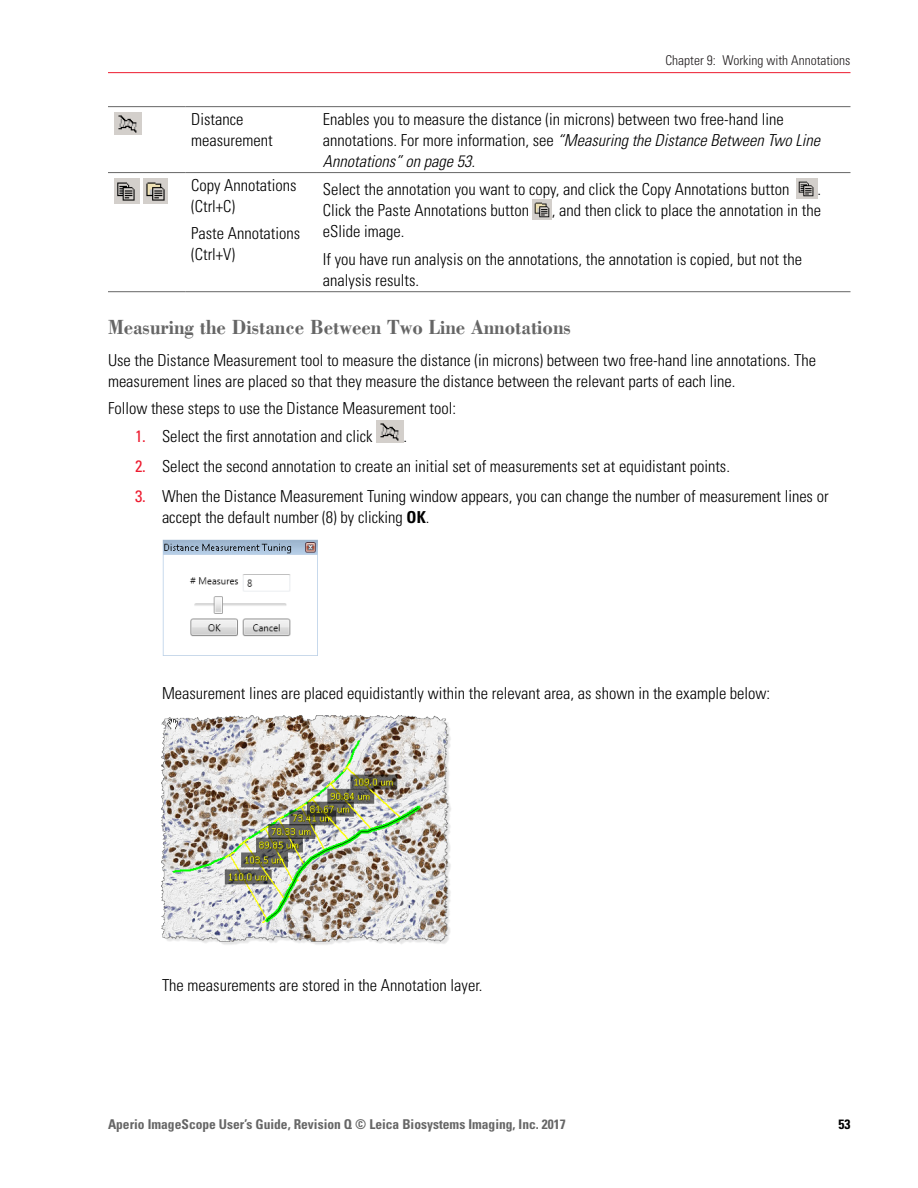
<style>
.page{position:relative;width:918px;height:1188px;background:#fff}
.page>*{position:absolute;margin:0;border:0;box-sizing:border-box;transform-origin:0 0}
.Heading_2{font:700 21px "Leicana";color:#666}
.Table_cell_11pt_spac{font:300 condensed 16.5px/21px "Univers LT Std";color:#000}
.Body_under_number_in{font:300 condensed 16.5px "Univers LT Std";color:#000}
.Image_indent__50{font:300 condensed 16.5px "Univers LT Std";color:#000}
.Table_cell_11pt_no_s{font:300 condensed 16.5px/21px "Univers LT Std";color:#000}
.t1{font:700 condensed 13.5px "Univers LT Std";color:#666}
.t2{font:300 condensed 13.5px "Univers LT Std";color:#231f20}
.t3{font:700 condensed 13.5px "Univers LT Std";color:#000}
.s1{font-style:italic}
.s2{font-weight:400;color:#ed1b2f}
.s3{font-weight:700}
</style>
<div class="page">
<hr style="left:108px;top:72px;width:742px;height:1px;background:#ed1b2f">
<hr style="left:108px;top:106px;width:77px;height:1px;background:#666">
<hr style="left:108px;top:172px;width:77px;height:1px;background:#666">
<hr style="left:108px;top:291px;width:77px;height:1px;background:#666">
<hr style="left:185px;top:106px;width:132px;height:1px;background:#666">
<hr style="left:317px;top:106px;width:533px;height:1px;background:#666">
<hr style="left:185px;top:172px;width:132px;height:1px;background:#666">
<hr style="left:317px;top:172px;width:533px;height:1px;background:#666">
<hr style="left:185px;top:291px;width:132px;height:1px;background:#666">
<hr style="left:317px;top:291px;width:533px;height:1px;background:#666">
<img style="left:114px;top:113px;width:27px;height:21px">
<img style="left:114px;top:179px;width:26px;height:24px">
<img style="left:144px;top:179px;width:23px;height:24px">
<img style="left:797px;top:179px;width:20px;height:19px">
<img style="left:533px;top:200px;width:19px;height:19px">
<img style="left:376px;top:420px;width:27px;height:22px">
<img style="left:162px;top:539px;width:155px;height:116px">
<img style="left:162px;top:715px;width:289px;height:230px">
<p class="t2" style="left:666px;top:52px;width:186px">Chapter 9: Working with Annotations</p>
<p class="Table_cell_11pt_no_s" style="left:191px;top:108px;width:83px">Distance measurement</p>
<p class="Table_cell_11pt_spac" style="left:323px;top:108px;width:499px">Enables you to measure the distance (in microns) between two free-hand line annotations. For more information, see <span class="s1">“Measuring the Distance Between Two Line<br>Annotations” on page 53.</span></p>
<p class="Table_cell_11pt_spac" style="left:191px;top:174px;width:107px">Copy Annotations (Ctrl+C)</p>
<p class="Table_cell_11pt_no_s" style="left:191px;top:223px;width:111px">Paste Annotations (Ctrl+V)</p>
<p class="Table_cell_11pt_spac" style="left:323px;top:179px;width:468px">Select the annotation you want to copy, and click the Copy Annotations button</p>
<p class="Table_cell_11pt_spac" style="left:817px;top:179px;width:5px">.</p>
<p class="Table_cell_11pt_spac" style="left:323px;top:200px;width:208px">Click the Paste Annotations button</p>
<p class="Table_cell_11pt_spac" style="left:552px;top:200px;width:271px">, and then click to place the annotation in the</p>
<p class="Table_cell_11pt_spac" style="left:323px;top:221px;width:83px">eSlide image.</p>
<p class="Table_cell_11pt_spac" style="left:323px;top:248px;width:481px">If you have run analysis on the annotations, the annotation is copied, but not the analysis results.</p>
<p class="Heading_2" style="left:108px;top:314px;width:464px">Measuring the Distance Between Two Line Annotations</p>
<p class="Table_cell_11pt_spac" style="left:108px;top:349px;width:710px">Use the Distance Measurement tool to measure the distance (in microns) between two free-hand line annotations. The measurement lines are placed so that they measure the distance between the relevant parts of each line.</p>
<p class="Table_cell_11pt_spac" style="left:108px;top:398px;width:350px">Follow these steps to use the Distance Measurement tool:</p>
<p class="Table_cell_11pt_spac" style="left:135px;top:426px;width:239px"><span class="s2">1.</span> Select the first annotation and click</p>
<p class="Table_cell_11pt_spac" style="left:403px;top:426px;width:5px">.</p>
<p class="Table_cell_11pt_spac" style="left:135px;top:456px;width:597px"><span class="s2">2.</span> Select the second annotation to create an initial set of measurements set at equidistant points.</p>
<p class="Table_cell_11pt_spac" style="left:162px;top:486px;width:668px;text-indent:-27px"><span class="s2">3.</span> When the Distance Measurement Tuning window appears, you can change the number of measurement lines or accept the default number (8) by clicking <span class="s3">OK</span>.</p>
<p class="Body_under_number_in" style="left:162px;top:683px;width:610px">Measurement lines are placed equidistantly within the relevant area, as shown in the example below:</p>
<p class="Image_indent__50" style="left:162px;top:975px;width:322px">The measurements are stored in the Annotation layer.</p>
<p class="t1" style="left:108px;top:1116px;width:459px">Aperio ImageScope User’s Guide, Revision Q © Leica Biosystems Imaging, Inc. 2017</p>
<p class="t3" style="left:839px;top:1116px;width:13px">53</p>
</div>
